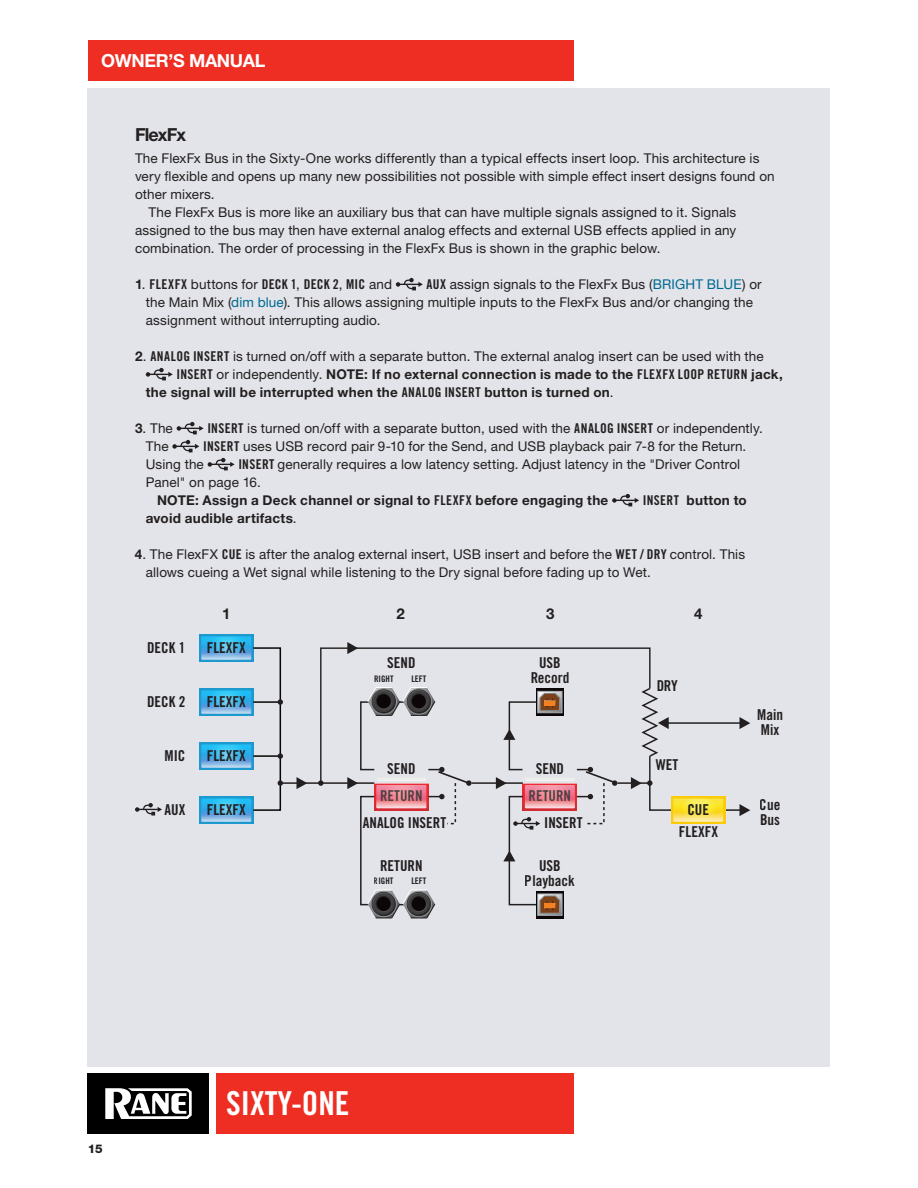
<style>
.page{position:relative;width:918px;height:1188px;background:#fff}
.page>*{position:absolute;margin:0;border:0;box-sizing:border-box;transform-origin:0 0}
.t1{font:33px "Trade Gothic LT Std Bd Cn 20";color:#fff}
.t2{font:700 18px "Helvetica Neue LT Std";letter-spacing:-.02em;color:#fff}
.t3{font:700 18px "Helvetica Neue LT Std";letter-spacing:-.05em;color:#231f20}
.t4{font:15px/15px "Trade Gothic LT Std Bd Cn 20";color:#231f20;text-align:center}
.t5{font:700 15px "Helvetica Neue LT Std";color:#231f20}
.t6{font:13.5px/18px "Helvetica Neue LT Std";letter-spacing:.01em;color:#231f20}
.t7{font:700 13.5px "Helvetica Neue LT Std";letter-spacing:.02em;color:#231f20}
.t8{font:13.5px "Trade Gothic LT Std Bd Cn 20";letter-spacing:.02em;color:#231f20}
.t9{font:800 12px "Helvetica Neue LT Std";color:#231f20}
.t10{font:9px "Trade Gothic LT Std Bd Cn 20";color:#231f20}
.s1{font-family:"Helvetica Neue LT Std";font-weight:700}
.s2{font-family:"Helvetica Neue LT Std"}
.s3{font-family:"Trade Gothic LT Std Bd Cn 20"}
.s4{color:#006991}
.s5{font-weight:700}
.s6{font-family:"Trade Gothic LT Std Bd Cn 20";font-weight:400}
.s7{font-weight:400}
</style>
<div class="page">
<div style="left:88px;top:88px;width:742px;height:978px;background:#e2e4e9"></div>
<div style="left:88px;top:40px;width:486px;height:41px;background:#ee2e22"></div>
<div style="left:216px;top:1073px;width:358px;height:61px;background:#ee2e22"></div>
<div style="left:88px;top:1073px;width:121px;height:61px;background:#000"></div>
<svg style="left:105px;top:1088px;width:87px;height:31px"></svg>
<svg style="left:396px;top:278px;width:27px;height:12px"></svg>
<svg style="left:146px;top:368px;width:27px;height:12px"></svg>
<svg style="left:177px;top:422px;width:27px;height:12px"></svg>
<svg style="left:172px;top:440px;width:27px;height:12px"></svg>
<svg style="left:208px;top:458px;width:27px;height:12px"></svg>
<svg style="left:612px;top:494px;width:27px;height:12px"></svg>
<div style="left:199px;top:635px;width:54px;height:27px;background:#1d99ce"></div>
<svg style="left:201px;top:636px;width:50px;height:24px"></svg>
<div style="left:199px;top:689px;width:54px;height:27px;background:#1d99ce"></div>
<svg style="left:201px;top:690px;width:50px;height:24px"></svg>
<div style="left:199px;top:743px;width:54px;height:27px;background:#1d99ce"></div>
<svg style="left:201px;top:744px;width:50px;height:24px"></svg>
<div style="left:199px;top:797px;width:54px;height:27px;background:#1d99ce"></div>
<svg style="left:201px;top:798px;width:50px;height:24px"></svg>
<div style="left:253px;top:647px;width:28px;height:164px;border:2px solid #040503"></div>
<hr style="left:253px;top:701px;width:27px;height:2px;background:#040503">
<hr style="left:253px;top:755px;width:27px;height:2px;background:#040503">
<hr style="left:280px;top:782px;width:68px;height:2px;background:#231f20">
<svg style="left:297px;top:777px;width:10px;height:12px"></svg>
<svg style="left:347px;top:642px;width:9px;height:5px"></svg>
<svg style="left:278px;top:699px;width:5px;height:6px"></svg>
<svg style="left:278px;top:753px;width:5px;height:6px"></svg>
<svg style="left:278px;top:780px;width:5px;height:6px"></svg>
<svg style="left:347px;top:785px;width:124px;height:134px"></svg>
<svg style="left:135px;top:803px;width:27px;height:13px"></svg>
<div style="left:536px;top:891px;width:27px;height:27px;background:#0c0608"></div>
<div style="left:538px;top:894px;width:24px;height:22px;border:1px solid #a6abaf"></div>
<svg style="left:496px;top:785px;width:121px;height:130px"></svg>
<div style="left:545px;top:903px;width:10px;height:5px;background:#f48121"></div>
<svg style="left:739px;top:717px;width:11px;height:12px"></svg>
<hr style="left:663px;top:722px;width:78px;height:2px;background:#231f20">
<svg style="left:319px;top:647px;width:332px;height:138px"></svg>
<div style="left:671px;top:797px;width:54px;height:27px;background:#fdcc09"></div>
<svg style="left:631px;top:777px;width:119px;height:45px"></svg>
<svg style="left:640px;top:687px;width:29px;height:71px"></svg>
<h2 class="t2" style="left:101px;top:50px;width:166px">OWNER’S MANUAL</h2>
<h2 class="t3" style="left:135px;top:124px;width:53px">FlexFx</h2>
<p class="t6" style="left:135px;top:149px;width:626px">The FlexFx Bus in the Sixty-One works differently than a typical effects insert loop. This architecture is</p>
<p class="t6" style="left:135px;top:167px;width:641px">very flexible and opens up many new possibilities not possible with simple effect insert designs found on</p>
<p class="t6" style="left:135px;top:185px;width:81px">other mixers.</p>
<p class="t6" style="left:148px;top:203px;width:589px">The FlexFx Bus is more like an auxiliary bus that can have multiple signals assigned to it. Signals</p>
<p class="t6" style="left:135px;top:221px;width:603px">assigned to the bus may then have external analog effects and external USB effects applied in any</p>
<p class="t6" style="left:135px;top:239px;width:527px">combination. The order of processing in the FlexFx Bus is shown in the graphic below.</p>
<p class="t8" style="left:135px;top:276px;width:259px"><span class="s1">1</span><span class="s2">.</span> FLEXFX <span class="s2">buttons for</span> DECK 1<span class="s2">,</span> DECK 2<span class="s2">,</span> MIC <span class="s2">and</span></p>
<p class="t6" style="left:146px;top:275px;width:617px;text-indent:281px"><span class="s3">AUX</span> assign signals to the FlexFx Bus (<span class="s4">BRIGHT BLUE</span>) or the Main Mix (<span class="s4">dim blue</span>). This allows assigning multiple inputs to the FlexFx Bus and/or changing the assignment without interrupting audio.</p>
<p class="t6" style="left:135px;top:347px;width:630px"><span class="s5">2</span>. <span class="s3">ANALOG INSERT</span> is turned on/off with a separate button. The external analog insert can be used with the</p>
<p class="t7" style="left:177px;top:366px;width:608px"><span class="s6">INSERT</span> <span class="s7">or independently.</span> NOTE: If no external connection is made to the <span class="s6">FLEXFX LOOP RETURN</span> jack,</p>
<p class="t7" style="left:146px;top:384px;width:469px">the signal will be interrupted when the <span class="s6">ANALOG INSERT</span> button is turned on<span class="s7">.</span></p>
<p class="t6" style="left:135px;top:419px;width:39px"><span class="s5">3</span>. The</p>
<p class="t6" style="left:207px;top:419px;width:557px"><span class="s3">INSERT</span> is turned on/off with a separate button, used with the <span class="s3">ANALOG INSERT</span> or independently.</p>
<p class="t6" style="left:146px;top:437px;width:24px">The</p>
<p class="t6" style="left:146px;top:437px;width:602px;text-indent:57px"><span class="s3">INSERT</span> uses USB record pair 9-10 for the Send, and USB playback pair 7-8 for the Return.<br>Using the</p>
<p class="t6" style="left:238px;top:455px;width:503px"><span class="s3">INSERT</span> generally requires a low latency setting. Adjust latency in the "Driver Control</p>
<p class="t6" style="left:146px;top:473px;width:117px">Panel" on page 16.</p>
<p class="t7" style="left:157px;top:492px;width:453px">NOTE: Assign a Deck channel or signal to <span class="s6">FLEXFX</span> before engaging the</p>
<p class="t7" style="left:643px;top:492px;width:105px"><span class="s6">INSERT</span> button to</p>
<p class="t7" style="left:146px;top:510px;width:152px">avoid audible artifacts<span class="s7">.</span></p>
<p class="t6" style="left:146px;top:545px;width:601px;text-indent:-11px"><span class="s5">4</span>. The FlexFX <span class="s3">CUE</span> is after the analog external insert, USB insert and before the <span class="s3">WET / DRY</span> control. This allows cueing a Wet signal while listening to the Dry signal before fading up to Wet.</p>
<p class="t5" style="left:222px;top:605px;width:10px">1</p>
<p class="t5" style="left:396px;top:605px;width:10px">2</p>
<p class="t5" style="left:546px;top:605px;width:10px">3</p>
<p class="t5" style="left:694px;top:605px;width:10px">4</p>
<p class="t4" style="left:147px;top:640px;width:40px">DECK 1</p>
<p class="t4" style="left:207px;top:640px;width:41px">FLEXFX</p>
<p class="t4" style="left:147px;top:694px;width:40px">DECK 2</p>
<p class="t4" style="left:207px;top:694px;width:41px">FLEXFX</p>
<p class="t4" style="left:165px;top:748px;width:22px">MIC</p>
<p class="t4" style="left:207px;top:748px;width:41px">FLEXFX</p>
<p class="t4" style="left:165px;top:802px;width:22px">AUX</p>
<p class="t4" style="left:207px;top:802px;width:41px">FLEXFX</p>
<p class="t4" style="left:387px;top:655px;width:30px">SEND</p>
<p class="t10" style="left:374px;top:673px;width:21px">RIGHT</p>
<p class="t10" style="left:411px;top:673px;width:16px">LEFT</p>
<p class="t4" style="left:530px;top:655px;width:41px">USB<br>Record</p>
<p class="t4" style="left:656px;top:678px;width:23px">DRY</p>
<p class="t4" style="left:757px;top:707px;width:27px;text-align:left">Main<br>Mix</p>
<p class="t4" style="left:380px;top:755px;width:44px;line-height:27px">SEND<br>RETURN</p>
<p class="t4" style="left:363px;top:815px;width:85px">ANALOG INSERT</p>
<p class="t4" style="left:529px;top:755px;width:44px;line-height:27px">SEND<br>RETURN</p>
<p class="t4" style="left:544px;top:815px;width:40px">INSERT</p>
<p class="t4" style="left:656px;top:757px;width:24px">WET</p>
<p class="t4" style="left:687px;top:802px;width:23px">CUE</p>
<p class="t4" style="left:679px;top:824px;width:41px">FLEXFX</p>
<p class="t4" style="left:760px;top:797px;width:22px;text-align:left">Cue<br>Bus</p>
<p class="t4" style="left:380px;top:858px;width:44px">RETURN</p>
<p class="t10" style="left:374px;top:876px;width:21px">RIGHT</p>
<p class="t10" style="left:411px;top:876px;width:16px">LEFT</p>
<p class="t4" style="left:525px;top:858px;width:51px">USB<br>Playback</p>
<p class="t9" style="left:88px;top:1141px;width:16px">15</p>
<h1 class="t1" style="left:226px;top:1084px;width:125px">SIXTY-ONE</h1>
</div>
